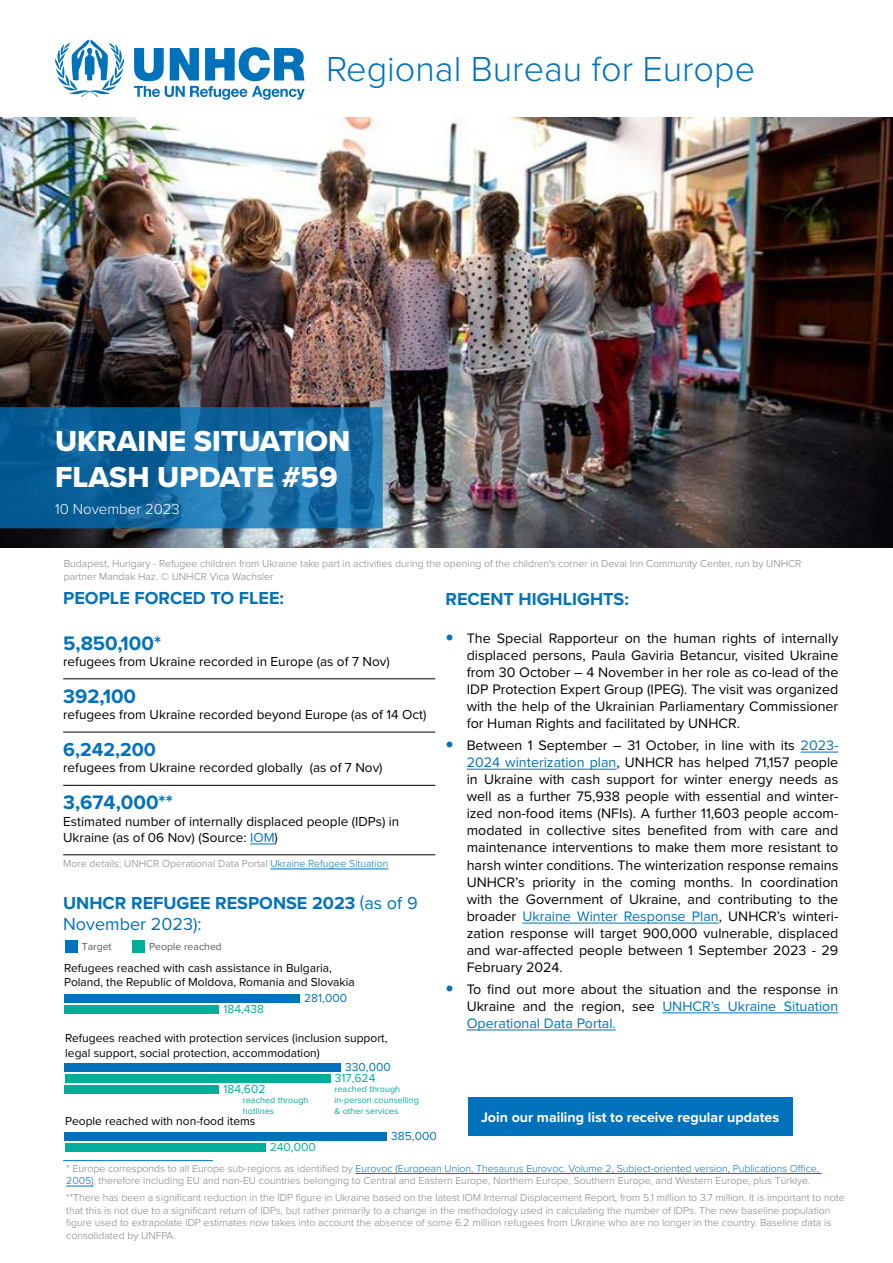
<style>
.page{position:relative;width:893px;height:1263px;background:#fff}
.page>*{position:absolute;margin:0;border:0;box-sizing:border-box;transform-origin:0 0}
.t1{font:300 36px "Proxima Nova";color:#0072bc}
.t2{font:30px/36px "Proxima Nova Extrabld";color:#fff}
.t3{font:700 20.25px "Proxima Nova";color:#0072bc}
.t4{font:700 19.5px "Proxima Nova";color:#0072bc}
.t5{font:700 18px/21px "Proxima Nova";color:#0072bc}
.t6{font:300 15px "Proxima Nova";color:#fff}
.t7{font:14.25px/17.1px "Proxima Nova";color:#000;text-align:justify}
.t8{font:700 14.25px "Proxima Nova";color:#fff}
.t9{font:13.5px/16.2px "Proxima Nova";color:#000}
.t10{font:12px/14.4px "Proxima Nova";color:#010101}
.t11{font:12px "Proxima Nova";color:#00ae9a}
.t12{font:12px "Proxima Nova";color:#0072bc}
.t13{font:300 10.5px/12.6px "Proxima Nova";color:#808285}
.t14{font:10.5px "Proxima Nova";color:#58595b}
.t15{font:9px/10.8px "Proxima Nova";color:#00ae9a}
.s1{color:#0072bc}
.s2{font-weight:400}
</style>
<div class="page">
<img style="left:0;top:118px;width:893px;height:429px">
<svg style="left:0;top:407px;width:383px;height:121px;background:#1368a0"></svg>
<svg style="left:55px;top:40px;width:70px;height:57px"></svg>
<svg style="left:134px;top:47px;width:171px;height:84px"></svg>
<hr style="left:356px;top:1173px;width:466px;height:1px;background:#0072bc">
<svg style="left:66px;top:1186px;width:28px;height:1px"></svg>
<hr style="left:63px;top:1160px;width:150px;height:1px;background:#0072bc">
<hr style="left:63px;top:678px;width:372px;height:1px;background:#000">
<hr style="left:63px;top:732px;width:372px;height:1px;background:#000">
<hr style="left:63px;top:785px;width:372px;height:1px;background:#000">
<hr style="left:63px;top:854px;width:372px;height:1px;background:#000">
<svg style="left:250px;top:843px;width:25px;height:1px"></svg>
<hr style="left:270px;top:869px;width:118px;height:1px;background:#0072bc">
<hr style="left:801px;top:752px;width:37px;height:1px;background:#0072bc">
<hr style="left:467px;top:769px;width:149px;height:1px;background:#0072bc">
<hr style="left:522px;top:923px;width:197px;height:1px;background:#0072bc">
<hr style="left:662px;top:1012px;width:176px;height:1px;background:#0072bc">
<hr style="left:467px;top:1029px;width:149px;height:1px;background:#0072bc">
<div style="left:468px;top:1097px;width:325px;height:39px;background:#0072bc"></div>
<div style="left:65px;top:994px;width:235px;height:9px;background:#0072bc"></div>
<div style="left:65px;top:1005px;width:154px;height:9px;background:#00ae9a"></div>
<div style="left:65px;top:1063px;width:276px;height:9px;background:#0072bc"></div>
<div style="left:65px;top:1074px;width:266px;height:9px;background:#00ae9a"></div>
<div style="left:65px;top:1085px;width:154px;height:9px;background:#00ae9a"></div>
<div style="left:65px;top:1132px;width:322px;height:9px;background:#0072bc"></div>
<div style="left:65px;top:1143px;width:201px;height:9px;background:#00ae9a"></div>
<div style="left:65px;top:940px;width:12px;height:13px;background:#0072bc"></div>
<div style="left:132px;top:940px;width:13px;height:13px;background:#00ae9a"></div>
<h1 class="t1" style="left:326px;top:42px;width:431px">Regional Bureau for Europe</h1>
<h2 class="t2" style="left:55px;top:423px;width:297px">UKRAINE SITUATION<br>FLASH UPDATE #59</h2>
<p class="t6" style="left:55px;top:498px;width:126px">10 November 2023</p>
<p class="t13" style="left:64px;top:557px;width:739px">Budapest, Hungary - Refugee children from Ukraine take part in activities during the opening of the children's corner in Devai Inn Community Center, run by UNHCR partner Mandak Haz. © UNHCR Vica Wachsler</p>
<p class="t5" style="left:63px;top:587px;width:222px">PEOPLE FORCED TO FLEE:</p>
<h3 class="t3" style="left:63px;top:628px;width:99px">5,850,100*</h3>
<p class="t9" style="left:63px;top:653px;width:328px">refugees from Ukraine recorded in Europe (as of 7 Nov)</p>
<h3 class="t3" style="left:63px;top:681px;width:74px">392,100</h3>
<p class="t9" style="left:63px;top:706px;width:365px">refugees from Ukraine recorded beyond Europe (as of 14 Oct)</p>
<h3 class="t4" style="left:63px;top:735px;width:94px">6,242,200</h3>
<p class="t9" style="left:63px;top:759px;width:321px">refugees from Ukraine recorded globally (as of 7 Nov)</p>
<h3 class="t3" style="left:63px;top:787px;width:111px">3,674,000**</h3>
<p class="t9" style="left:63px;top:812px;width:338px">Estimated number of internally displaced people (IDPs) in<br>Ukraine (as of 06 Nov) (Source: <span class="s1">IOM</span>)</p>
<p class="t13" style="left:63px;top:857px;width:327px">More details: UNHCR Operational Data Portal <span class="s1">Ukraine Refugee Situation</span></p>
<p class="t5" style="left:63px;top:892px;width:356px">UNHCR REFUGEE RESPONSE 2023 <span class="s2">(as of 9<br>November 2023):</span></p>
<p class="t14" style="left:82px;top:938px;width:32px">Target</p>
<p class="t14" style="left:149px;top:938px;width:74px">People reached</p>
<p class="t10" style="left:64px;top:960px;width:292px">Refugees reached with cash assistance in Bulgaria,<br>Poland, the Republic of Moldova, Romania and Slovakia</p>
<p class="t11" style="left:223px;top:1000px;width:42px">184,438</p>
<p class="t12" style="left:304px;top:989px;width:44px">281,000</p>
<p class="t10" style="left:65px;top:1030px;width:324px">Refugees reached with protection services (inclusion support, legal support, social protection, accommodation)</p>
<p class="t11" style="left:223px;top:1080px;width:43px">184,602</p>
<p class="t15" style="left:243px;top:1094px;width:67px">reached through hotlines</p>
<p class="t10" style="left:65px;top:1113px;width:192px">People reached with non-food items</p>
<p class="t11" style="left:270px;top:1138px;width:47px">240,000</p>
<p class="t12" style="left:345px;top:1058px;width:47px">330,000</p>
<p class="t11" style="left:335px;top:1069px;width:42px">317,624</p>
<p class="t15" style="left:335px;top:1083px;width:86px">reached through in-person counselling &amp; other services</p>
<p class="t12" style="left:391px;top:1127px;width:47px">385,000</p>
<p class="t5" style="left:445px;top:588px;width:185px">RECENT HIGHLIGHTS:</p>
<p class="t7" style="left:467px;top:629px;width:373px">The Special Rapporteur on the human rights of internally displaced persons, Paula Gaviria Betancur, visited Ukraine from 30 October – 4 November in her role as co-lead of the IDP Protection Expert Group (IPEG). The visit was organized with the help of the Ukrainian Parliamentary Commissioner for Human Rights and facilitated by UNHCR.</p>
<p class="t7" style="left:467px;top:736px;width:373px">Between 1 September – 31 October, in line with its <span class="s1">2023- 2024 winterization plan</span>, UNHCR has helped 71,157 people in Ukraine with cash support for winter energy needs as well as a further 75,938 people with essential and winter&shy;ized non-food items (NFIs). A further 11,603 people accom&shy;modated in collective sites benefited from with care and maintenance interventions to make them more resistant to harsh winter conditions. The winterization response remains UNHCR’s priority in the coming months. In coordination with the Government of Ukraine, and contributing to the broader <span class="s1">Ukraine Winter Response Plan</span>, UNHCR’s winteri&shy;zation response will target 900,000 vulnerable, displaced and war-affected people between 1 September 2023 - 29<br>February 2024.</p>
<p class="t7" style="left:467px;top:979px;width:373px">To find out more about the situation and the response in Ukraine and the region, see <span class="s1">UNHCR’s Ukraine Situation Operational Data Portal.</span></p>
<p class="t8" style="left:481px;top:1106px;width:300px">Join our mailing list to receive regular updates</p>
<p class="t13" style="left:66px;top:1161px;width:754px">* Europe corresponds to all Europe sub-regions as identified by <span class="s1">Eurovoc (European Union, Thesaurus Eurovoc. Volume 2, Subject-oriented version, Publications Office,<br>2005)</span>, therefore including EU and non-EU countries belonging to Central and Eastern Europe, Northern Europe, Southern Europe, and Western Europe, plus Türkiye.</p>
<p class="t13" style="left:66px;top:1191px;width:780px">**There has been a significant reduction in the IDP figure in Ukraine based on the latest IOM Internal Displacement Report, from 5.1 million to 3.7 million. It is important to note that this is not due to a significant return of IDPs, but rather primarily to a change in the methodology used in calculating the number of IDPs. The new baseline population figure used to extrapolate IDP estimates now takes into account the absence of some 6.2 million refugees from Ukraine who are no longer in the country. Baseline data is consolidated by UNFPA.</p>
</div>
